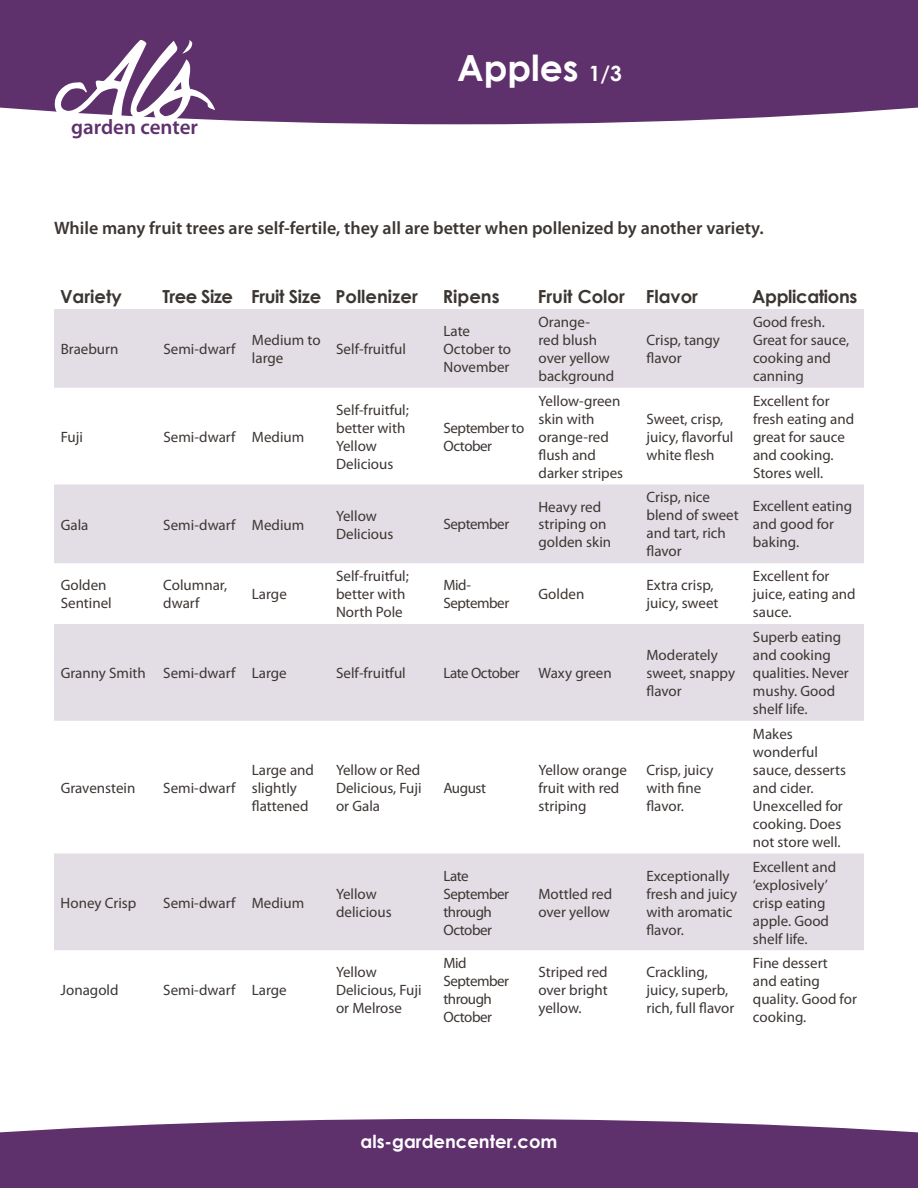
<style>
.page{position:relative;width:918px;height:1188px;background:#fff}
.page>*{position:absolute;margin:0;border:0;box-sizing:border-box;transform-origin:0 0}
.t1{font:700 36px "Century Gothic";color:#fff}
.t2{font:600 21px "Myriad Pro";color:#5e306c}
.t3{font:600 18px "Myriad Pro";color:#3c3633}
.t4{font:700 18px "Century Gothic";letter-spacing:-.02em;color:#3c3633}
.t5{font:700 18px "Century Gothic";color:#3c3633}
.t6{font:700 18px "Century Gothic";color:#fff}
.t7{font:15px/18px "Myriad Pro";color:#3c3633}
.t8{font:15px/18px "Myriad Pro";letter-spacing:-.03em;color:#3c3633}
.s1{font-size:21px}
</style>
<div class="page">
<div style="left:0;top:0;width:918px;height:124px;background:#5e306c"></div>
<div style="left:0;top:1119px;width:918px;height:69px;background:#5e306c"></div>
<svg style="left:54px;top:39px;width:161px;height:85px"></svg>
<svg style="left:54px;top:309px;width:810px;height:641px;fill:#e3dde5"></svg>
<h2 class="t2" style="left:71px;top:114px;width:128px">garden center</h2>
<h1 class="t1" style="left:457px;top:41px;width:166px">Apples <span class="s1">1/3</span></h1>
<p class="t3" style="left:54px;top:216px;width:711px">While many fruit trees are self-fertile, they all are better when pollenized by another variety.</p>
<p class="t5" style="left:60px;top:283px;width:63px">Variety</p>
<p class="t4" style="left:163px;top:283px;width:257px">Tree Size Fruit Size Pollenizer</p>
<p class="t5" style="left:443px;top:283px;width:58px">Ripens</p>
<p class="t5" style="left:538px;top:283px;width:162px">Fruit Color Flavor</p>
<p class="t4" style="left:752px;top:283px;width:107px">Applications</p>
<p class="t7" style="left:61px;top:340px;width:59px">Braeburn</p>
<p class="t7" style="left:163px;top:340px;width:74px">Semi-dwarf</p>
<p class="t7" style="left:252px;top:331px;width:70px">Medium to large</p>
<p class="t7" style="left:336px;top:340px;width:71px">Self-fruitful</p>
<p class="t7" style="left:753px;top:313px;width:98px">Good fresh.<br>Great for sauce, cooking and canning</p>
<p class="t7" style="left:444px;top:322px;width:69px">Late<br>October to<br>November</p>
<p class="t7" style="left:539px;top:313px;width:77px">Orange&shy;red blush over yellow background</p>
<p class="t7" style="left:647px;top:331px;width:75px">Crisp, tangy flavor</p>
<p class="t7" style="left:61px;top:427px;width:24px">Fuji</p>
<p class="t7" style="left:163px;top:427px;width:142px">Semi-dwarf Medium</p>
<p class="t7" style="left:336px;top:400px;width:74px">Self-fruitful; better with<br>Yellow<br>Delicious</p>
<p class="t8" style="left:444px;top:418px;width:82px">September to<br>October</p>
<p class="t7" style="left:61px;top:515px;width:29px">Gala</p>
<p class="t7" style="left:163px;top:515px;width:142px">Semi-dwarf Medium</p>
<p class="t7" style="left:336px;top:506px;width:59px">Yellow<br>Delicious</p>
<p class="t8" style="left:443px;top:515px;width:67px">September</p>
<p class="t7" style="left:539px;top:391px;width:86px">Yellow-green skin with orange-red flush and darker stripes</p>
<p class="t7" style="left:647px;top:409px;width:88px">Sweet, crisp, juicy, flavorful white flesh</p>
<p class="t7" style="left:753px;top:391px;width:103px">Excellent for fresh eating and great for sauce and cooking.<br>Stores well.</p>
<p class="t7" style="left:539px;top:497px;width:74px">Heavy red striping on golden skin</p>
<p class="t7" style="left:647px;top:488px;width:94px">Crisp, nice blend of sweet and tart, rich flavor</p>
<p class="t7" style="left:753px;top:497px;width:101px">Excellent eating and good for baking.</p>
<p class="t7" style="left:61px;top:576px;width:53px">Golden<br>Sentinel</p>
<p class="t7" style="left:163px;top:576px;width:65px">Columnar, dwarf</p>
<p class="t7" style="left:252px;top:585px;width:36px">Large</p>
<p class="t7" style="left:336px;top:567px;width:74px">Self-fruitful; better with<br>North Pole</p>
<p class="t8" style="left:443px;top:576px;width:67px">Mid-<br>September</p>
<p class="t7" style="left:539px;top:585px;width:47px">Golden</p>
<p class="t7" style="left:647px;top:576px;width:73px">Extra crisp, juicy, sweet</p>
<p class="t7" style="left:753px;top:567px;width:104px">Excellent for juice, eating and sauce.</p>
<p class="t7" style="left:61px;top:664px;width:228px">Granny Smith Semi-dwarf Large</p>
<p class="t7" style="left:336px;top:664px;width:71px">Self-fruitful</p>
<p class="t8" style="left:443px;top:664px;width:78px">Late October</p>
<p class="t7" style="left:539px;top:664px;width:75px">Waxy green</p>
<p class="t7" style="left:647px;top:646px;width:90px">Moderately sweet, snappy flavor</p>
<p class="t7" style="left:61px;top:778px;width:76px">Gravenstein</p>
<p class="t7" style="left:163px;top:778px;width:74px">Semi-dwarf</p>
<p class="t7" style="left:252px;top:760px;width:64px">Large and slightly flattened</p>
<p class="t7" style="left:336px;top:760px;width:87px;text-align:justify">Yellow or Red Delicious, Fuji or Gala</p>
<p class="t7" style="left:443px;top:778px;width:44px">August</p>
<p class="t7" style="left:538px;top:760px;width:90px">Yellow orange fruit with red striping</p>
<p class="t7" style="left:646px;top:760px;width:69px">Crisp, juicy with fine flavor.</p>
<p class="t7" style="left:753px;top:628px;width:97px">Superb eating and cooking qualities. Never mushy. Good shelf life.</p>
<p class="t7" style="left:753px;top:724px;width:95px">Makes wonderful sauce, desserts and cider.<br>Unexcelled for cooking. Does not store well.</p>
<p class="t7" style="left:61px;top:893px;width:77px">Honey Crisp</p>
<p class="t7" style="left:163px;top:893px;width:142px">Semi-dwarf Medium</p>
<p class="t7" style="left:336px;top:884px;width:57px">Yellow delicious</p>
<p class="t8" style="left:443px;top:866px;width:67px">Late<br>September through<br>October</p>
<p class="t7" style="left:538px;top:884px;width:75px">Mottled red over yellow</p>
<p class="t7" style="left:646px;top:866px;width:92px">Exceptionally fresh and juicy with aromatic flavor.</p>
<p class="t7" style="left:753px;top:857px;width:85px">Excellent and ‘explosively’ crisp eating apple. Good shelf life.</p>
<p class="t7" style="left:61px;top:981px;width:59px">Jonagold</p>
<p class="t7" style="left:163px;top:981px;width:125px">Semi-dwarf Large</p>
<p class="t7" style="left:336px;top:963px;width:87px">Yellow<br>Delicious, Fuji or Melrose</p>
<p class="t8" style="left:443px;top:954px;width:67px">Mid<br>September through<br>October</p>
<p class="t7" style="left:538px;top:963px;width:71px;text-align:justify">Striped red over bright yellow.</p>
<p class="t7" style="left:646px;top:963px;width:89px">Crackling, juicy, superb, rich, full flavor</p>
<p class="t7" style="left:753px;top:954px;width:106px">Fine dessert<br>and eating quality. Good for cooking.</p>
<p class="t6" style="left:361px;top:1127px;width:198px">als-gardencenter.com</p>
</div>
